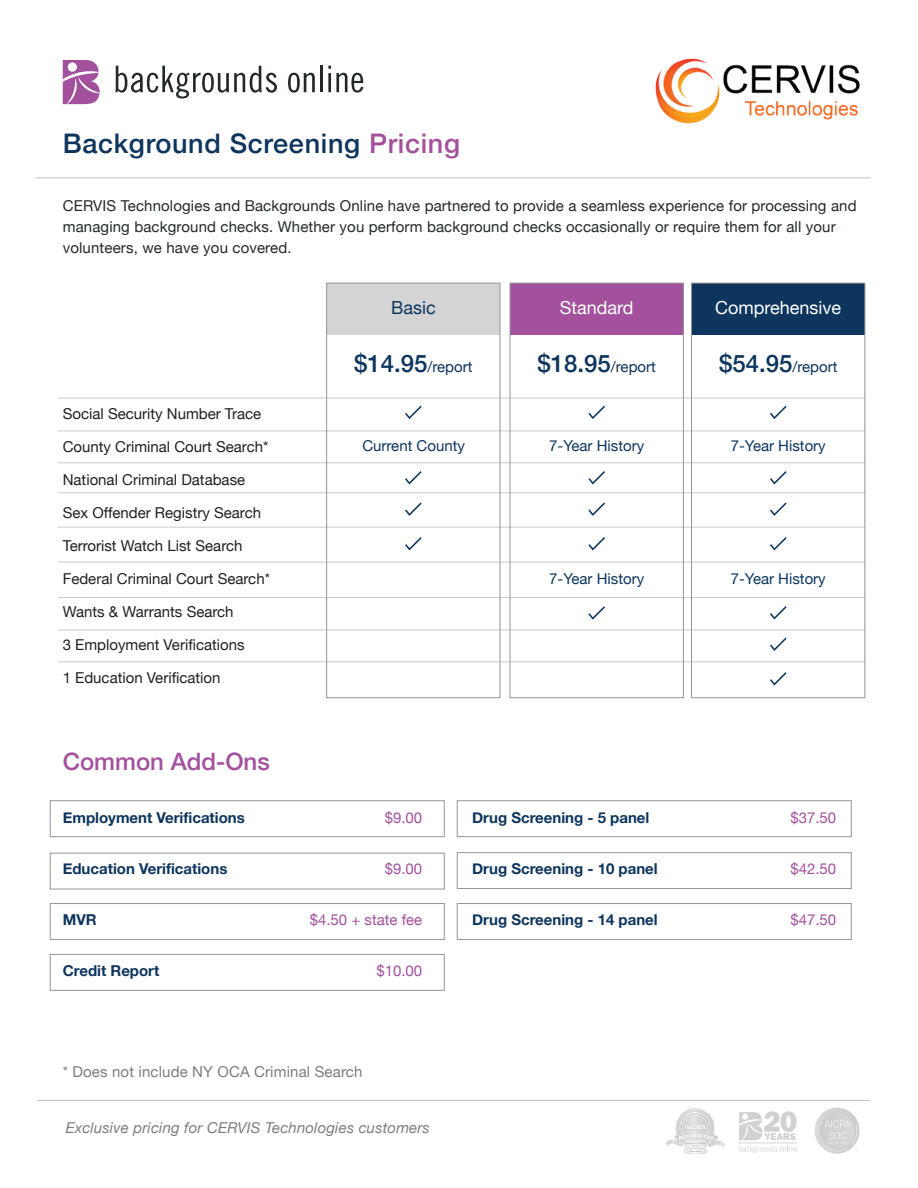
<style>
.page{position:relative;width:918px;height:1188px;background:#fff}
.page>*{position:absolute;margin:0;border:0;box-sizing:border-box;transform-origin:0 0}
.t1{font:500 27px "Helvetica Neue";letter-spacing:.025em;color:#0d355d}
.t2{font:500 24px "Helvetica Neue";color:#a3519d}
.t3{font:18px "Helvetica Neue";color:#fff}
.t4{font:18px "Helvetica Neue";color:#0d355d}
.t5{font:15px "Helvetica Neue";color:#241f1f}
.t6{font:15px/21px "Helvetica Neue";letter-spacing:.01em;color:#23292a}
.t7{font:700 15px "Helvetica Neue";color:#0d355d}
.t8{font:15px "Helvetica Neue";color:#0d355d}
.t9{font:15px "Helvetica Neue";color:#a3519d}
.t10{font:italic 15px "Helvetica Neue";letter-spacing:.01em;color:#7d7c7e}
.t11{font:15px "Helvetica Neue";letter-spacing:.01em;color:#7d7c7e}
.s1{color:#a3519d}
.s2{font-weight:500;font-size:24px}
</style>
<div class="page">
<svg style="left:115px;top:66px;width:162px;height:33px"></svg>
<svg style="left:288px;top:73px;width:27px;height:20px"></svg>
<hr style="left:320px;top:66px;width:3px;height:26px;background:#23292a">
<svg style="left:328px;top:66px;width:35px;height:27px"></svg>
<svg style="left:63px;top:60px;width:37px;height:44px"></svg>
<div style="left:68px;top:62px;width:9px;height:10px;background:#fff;border-radius:50%"></div>
<hr style="left:35px;top:178px;width:836px;height:1px;background:#c2bec2">
<hr style="left:37px;top:1100px;width:833px;height:1px;background:#c2bec2">
<svg style="left:740px;top:1146px;width:57px;height:7px"></svg>
<hr style="left:739px;top:1142px;width:58px;height:2px;background:#a19ea0">
<svg style="left:739px;top:1111px;width:58px;height:29px"></svg>
<img style="left:667px;top:1108px;width:58px;height:45px">
<img style="left:814px;top:1107px;width:46px;height:46px">
<div style="left:691px;top:283px;width:174px;height:52px;background:#0d355d"></div>
<div style="left:510px;top:283px;width:174px;height:52px;background:#a3519d"></div>
<div style="left:326px;top:283px;width:174px;height:52px;background:#d5d4d5"></div>
<svg style="left:405px;top:406px;width:17px;height:13px"></svg>
<svg style="left:405px;top:471px;width:17px;height:13px"></svg>
<svg style="left:405px;top:503px;width:17px;height:13px"></svg>
<svg style="left:405px;top:537px;width:17px;height:13px"></svg>
<svg style="left:588px;top:537px;width:17px;height:13px"></svg>
<svg style="left:588px;top:606px;width:17px;height:14px"></svg>
<svg style="left:588px;top:406px;width:17px;height:13px"></svg>
<svg style="left:588px;top:471px;width:17px;height:13px"></svg>
<svg style="left:588px;top:503px;width:17px;height:13px"></svg>
<hr style="left:58px;top:398px;width:807px;height:1px;background:#cdcacd">
<hr style="left:58px;top:431px;width:807px;height:1px;background:#cdcacd">
<hr style="left:58px;top:462px;width:807px;height:1px;background:#cdcacd">
<hr style="left:58px;top:492px;width:807px;height:1px;background:#cdcacd">
<hr style="left:58px;top:527px;width:807px;height:1px;background:#cdcacd">
<hr style="left:58px;top:562px;width:807px;height:1px;background:#cdcacd">
<hr style="left:58px;top:597px;width:807px;height:1px;background:#cdcacd">
<hr style="left:58px;top:661px;width:807px;height:1px;background:#cdcacd">
<hr style="left:58px;top:630px;width:807px;height:1px;background:#cdcacd">
<img style="left:655px;top:58px;width:205px;height:66px">
<div style="left:691px;top:283px;width:174px;height:415px;border:1px solid #969698"></div>
<div style="left:510px;top:283px;width:174px;height:415px;border:1px solid #969698"></div>
<div style="left:326px;top:283px;width:174px;height:415px;border:1px solid #969698"></div>
<svg style="left:770px;top:537px;width:17px;height:13px"></svg>
<svg style="left:770px;top:406px;width:17px;height:13px"></svg>
<svg style="left:770px;top:471px;width:17px;height:13px"></svg>
<svg style="left:770px;top:503px;width:17px;height:13px"></svg>
<svg style="left:770px;top:672px;width:17px;height:14px"></svg>
<svg style="left:770px;top:606px;width:17px;height:14px"></svg>
<svg style="left:770px;top:638px;width:17px;height:13px"></svg>
<div style="left:50px;top:800px;width:395px;height:37px;border:1px solid #969698"></div>
<div style="left:50px;top:853px;width:395px;height:36px;border:1px solid #969698"></div>
<div style="left:50px;top:903px;width:395px;height:37px;border:1px solid #969698"></div>
<div style="left:457px;top:903px;width:395px;height:37px;border:1px solid #969698"></div>
<div style="left:50px;top:954px;width:395px;height:37px;border:1px solid #969698"></div>
<div style="left:457px;top:800px;width:395px;height:37px;border:1px solid #969698"></div>
<div style="left:457px;top:852px;width:395px;height:37px;border:1px solid #969698"></div>
<h1 class="t1" style="left:63px;top:122px;width:399px">Background Screening <span class="s1">Pricing</span></h1>
<p class="t6" style="left:63px;top:196px;width:795px">CERVIS Technologies and Backgrounds Online have partnered to provide a seamless experience for processing and managing background checks. Whether you perform background checks occasionally or require them for all your volunteers, we have you covered.</p>
<p class="t4" style="left:391px;top:294px;width:46px">Basic</p>
<p class="t3" style="left:560px;top:294px;width:75px">Standard</p>
<p class="t3" style="left:715px;top:294px;width:128px">Comprehensive</p>
<p class="t5" style="left:63px;top:403px;width:200px">Social Security Number Trace</p>
<p class="t5" style="left:63px;top:436px;width:207px">County Criminal Court Search*</p>
<p class="t5" style="left:63px;top:469px;width:184px">National Criminal Database</p>
<p class="t5" style="left:63px;top:502px;width:200px">Sex Offender Registry Search</p>
<p class="t5" style="left:63px;top:535px;width:181px">Terrorist Watch List Search</p>
<p class="t5" style="left:63px;top:568px;width:209px">Federal Criminal Court Search*</p>
<p class="t5" style="left:63px;top:601px;width:172px">Wants &amp; Warrants Search</p>
<p class="t5" style="left:63px;top:634px;width:183px">3 Employment Verifications</p>
<p class="t5" style="left:63px;top:667px;width:159px">1 Education Verification</p>
<h2 class="t2" style="left:63px;top:742px;width:209px">Common Add-Ons</h2>
<p class="t8" style="left:354px;top:356px;width:120px"><span class="s2">$14.95</span>/report</p>
<p class="t8" style="left:538px;top:356px;width:120px"><span class="s2">$18.95</span>/report</p>
<p class="t8" style="left:719px;top:356px;width:120px"><span class="s2">$54.95</span>/report</p>
<p class="t8" style="left:362px;top:434px;width:104px">Current County</p>
<p class="t8" style="left:549px;top:434px;width:96px">7-Year History</p>
<p class="t8" style="left:549px;top:568px;width:96px">7-Year History</p>
<p class="t8" style="left:731px;top:434px;width:96px">7-Year History</p>
<p class="t8" style="left:731px;top:568px;width:96px">7-Year History</p>
<p class="t7" style="left:63px;top:806px;width:184px">Employment Verifications</p>
<p class="t9" style="left:385px;top:807px;width:39px">$9.00</p>
<p class="t7" style="left:63px;top:857px;width:166px">Education Verifications</p>
<p class="t9" style="left:385px;top:858px;width:39px">$9.00</p>
<p class="t7" style="left:63px;top:908px;width:35px">MVR</p>
<p class="t9" style="left:310px;top:909px;width:114px">$4.50 + state fee</p>
<p class="t7" style="left:63px;top:959px;width:98px">Credit Report</p>
<p class="t9" style="left:376px;top:960px;width:47px">$10.00</p>
<p class="t11" style="left:63px;top:1061px;width:301px">* Does not include NY OCA Criminal Search</p>
<p class="t10" style="left:66px;top:1117px;width:366px">Exclusive pricing for CERVIS Technologies customers</p>
<p class="t7" style="left:472px;top:806px;width:179px">Drug Screening - 5 panel</p>
<p class="t9" style="left:790px;top:807px;width:47px">$37.50</p>
<p class="t7" style="left:472px;top:857px;width:187px">Drug Screening - 10 panel</p>
<p class="t9" style="left:790px;top:858px;width:47px">$42.50</p>
<p class="t7" style="left:472px;top:908px;width:187px">Drug Screening - 14 panel</p>
<p class="t9" style="left:790px;top:909px;width:47px">$47.50</p>
</div>
